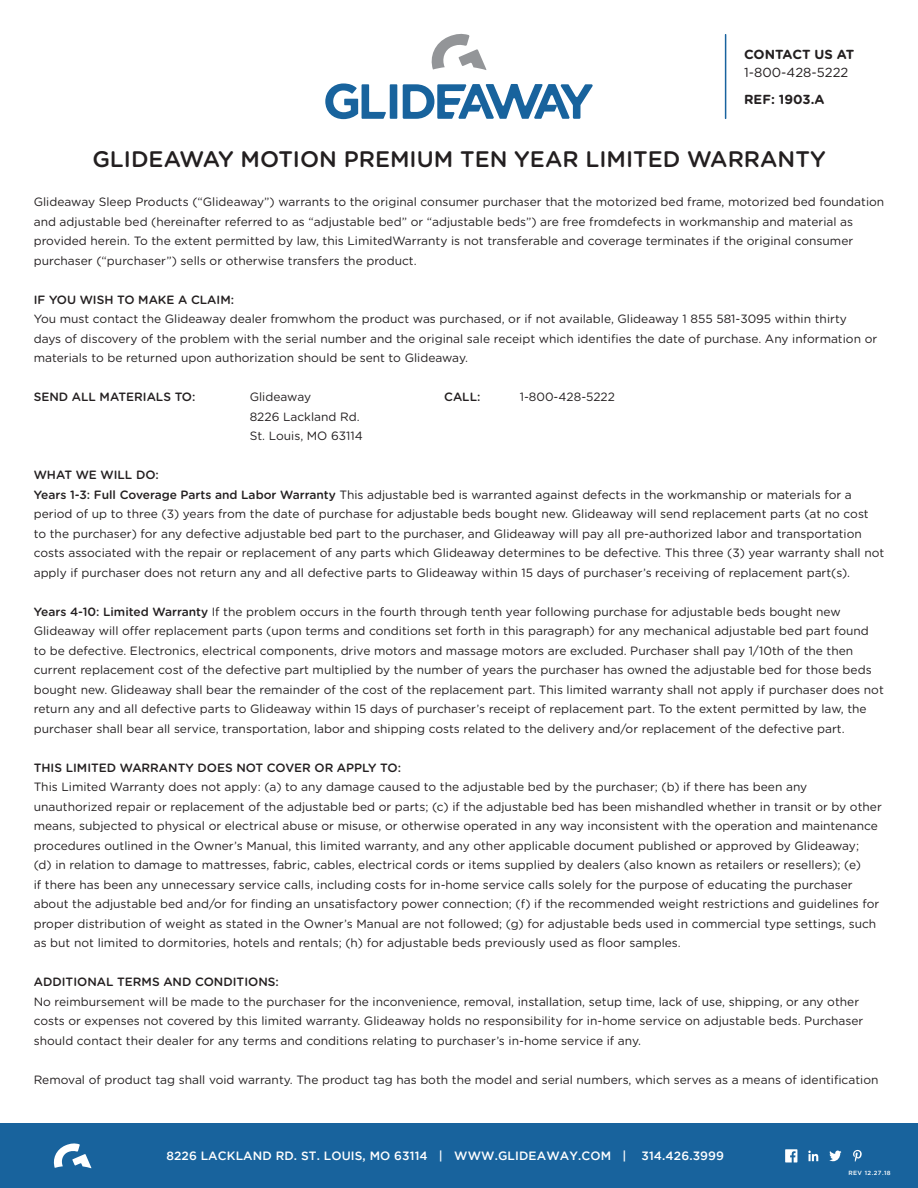
<style>
.page{position:relative;width:918px;height:1188px;background:#fff}
.page>*{position:absolute;margin:0;border:0;box-sizing:border-box;transform-origin:0 0}
.t1{font:500 22.5px "Gotham Rounded";color:#231f20}
.t2{font:700 13.2px "Gotham Rounded";color:#231f20}
.t3{font:13.2px "Gotham Rounded";color:#231f20}
.t4{font:12px/19.5px "Gotham Rounded";color:#231f20}
.t5{font:500 12px "Gotham Rounded";color:#231f20}
.t6{font:500 12px "Gotham";letter-spacing:.01em;color:#fff}
.t7{font:500 6px "Gotham";letter-spacing:.075em;color:#fff}
.s1{font-weight:500}
</style>
<div class="page">
<hr style="left:725px;top:35px;width:1px;height:83px;background:#19639e">
<div style="left:0;top:1124px;width:918px;height:64px;background:#18639d"></div>
<svg style="left:53px;top:1143px;width:38px;height:25px"></svg>
<svg style="left:853px;top:1150px;width:9px;height:12px"></svg>
<svg style="left:785px;top:1149px;width:12px;height:13px"></svg>
<svg style="left:808px;top:1151px;width:10px;height:10px"></svg>
<svg style="left:829px;top:1151px;width:13px;height:10px"></svg>
<svg style="left:325px;top:83px;width:268px;height:36px"></svg>
<svg style="left:431px;top:33px;width:55px;height:37px"></svg>
<p class="t2" style="left:744px;top:49px;width:112px">CONTACT US AT</p>
<p class="t3" style="left:744px;top:67px;width:106px">1-800-428-5222</p>
<p class="t2" style="left:744px;top:94px;width:82px">REF: 1903.A</p>
<h1 class="t1" style="left:92px;top:148px;width:735px">GLIDEAWAY MOTION PREMIUM TEN YEAR LIMITED WARRANTY</h1>
<p class="t4" style="left:34px;top:193px;width:852px">Glideaway Sleep Products (“Glideaway”) warrants to the original consumer purchaser that the motorized bed frame, motorized bed foundation and adjustable bed (hereinafter referred to as “adjustable bed” or “adjustable beds”) are free fromdefects in workmanship and material as provided herein. To the extent permitted by law, this LimitedWarranty is not transferable and coverage terminates if the original consumer purchaser (“purchaser”) sells or otherwise transfers the product.</p>
<p class="t5" style="left:34px;top:294px;width:202px">IF YOU WISH TO MAKE A CLAIM:</p>
<p class="t4" style="left:34px;top:310px;width:845px">You must contact the Glideaway dealer fromwhom the product was purchased, or if not available, Glideaway 1 855 581-3095 within thirty days of discovery of the problem with the serial number and the original sale receipt which identifies the date of purchase. Any information or materials to be returned upon authorization should be sent to Glideaway.</p>
<p class="t5" style="left:34px;top:392px;width:163px">SEND ALL MATERIALS TO:</p>
<p class="t4" style="left:250px;top:388px;width:63px">Glideaway</p>
<p class="t5" style="left:444px;top:392px;width:38px">CALL:</p>
<p class="t4" style="left:520px;top:388px;width:97px">1-800-428-5222</p>
<p class="t4" style="left:250px;top:407px;width:114px">8226 Lackland Rd.<br>St. Louis, MO 63114</p>
<p class="t4" style="left:34px;top:466px;width:852px"><span class="s1">WHAT WE WILL DO:<br>Years 1-3: Full Coverage Parts and Labor Warranty</span> This adjustable bed is warranted against defects in the workmanship or materials for a period of up to three (3) years from the date of purchase for adjustable beds bought new. Glideaway will send replacement parts (at no cost<br>to the purchaser) for any defective adjustable bed part to the purchaser, and Glideaway will pay all pre-authorized labor and transportation costs associated with the repair or replacement of any parts which Glideaway determines to be defective. This three (3) year warranty shall not apply if purchaser does not return any and all defective parts to Glideaway within 15 days of purchaser’s receiving of replacement part(s).</p>
<p class="t4" style="left:34px;top:602px;width:852px"><span class="s1">Years 4-10: Limited Warranty</span> If the problem occurs in the fourth through tenth year following purchase for adjustable beds bought new Glideaway will offer replacement parts (upon terms and conditions set forth in this paragraph) for any mechanical adjustable bed part found to be defective. Electronics, electrical components, drive motors and massage motors are excluded. Purchaser shall pay 1/10th of the then current replacement cost of the defective part multiplied by the number of years the purchaser has owned the adjustable bed for those beds bought new. Glideaway shall bear the remainder of the cost of the replacement part. This limited warranty shall not apply if purchaser does not return any and all defective parts to Glideaway within 15 days of purchaser’s receipt of replacement part. To the extent permitted by law, the purchaser shall bear all service, transportation, labor and shipping costs related to the delivery and/or replacement of the defective part.</p>
<p class="t5" style="left:34px;top:762px;width:369px">THIS LIMITED WARRANTY DOES NOT COVER OR APPLY TO:</p>
<p class="t4" style="left:34px;top:778px;width:850px">This Limited Warranty does not apply: (a) to any damage caused to the adjustable bed by the purchaser; (b) if there has been any unauthorized repair or replacement of the adjustable bed or parts; (c) if the adjustable bed has been mishandled whether in transit or by other means, subjected to physical or electrical abuse or misuse, or otherwise operated in any way inconsistent with the operation and maintenance procedures outlined in the Owner’s Manual, this limited warranty, and any other applicable document published or approved by Glideaway;<br>(d) in relation to damage to mattresses, fabric, cables, electrical cords or items supplied by dealers (also known as retailers or resellers); (e)<br>if there has been any unnecessary service calls, including costs for in-home service calls solely for the purpose of educating the purchaser about the adjustable bed and/or for finding an unsatisfactory power connection; (f) if the recommended weight restrictions and guidelines for proper distribution of weight as stated in the Owner’s Manual are not followed; (g) for adjustable beds used in commercial type settings, such as but not limited to dormitories, hotels and rentals; (h) for adjustable beds previously used as floor samples.</p>
<p class="t5" style="left:34px;top:977px;width:247px">ADDITIONAL TERMS AND CONDITIONS:</p>
<p class="t4" style="left:34px;top:992px;width:831px">No reimbursement will be made to the purchaser for the inconvenience, removal, installation, setup time, lack of use, shipping, or any other costs or expenses not covered by this limited warranty. Glideaway holds no responsibility for in-home service on adjustable beds. Purchaser should contact their dealer for any terms and conditions relating to purchaser’s in-home service if any.</p>
<p class="t4" style="left:34px;top:1070px;width:846px">Removal of product tag shall void warranty. The product tag has both the model and serial numbers, which serves as a means of identification</p>
<p class="t6" style="left:166px;top:1151px;width:559px">8226 LACKLAND RD. ST. LOUIS, MO 63114 | WWW.GLIDEAWAY.COM | 314.426.3999</p>
<p class="t7" style="left:848px;top:1170px;width:44px">REV 12.27.18</p>
</div>
